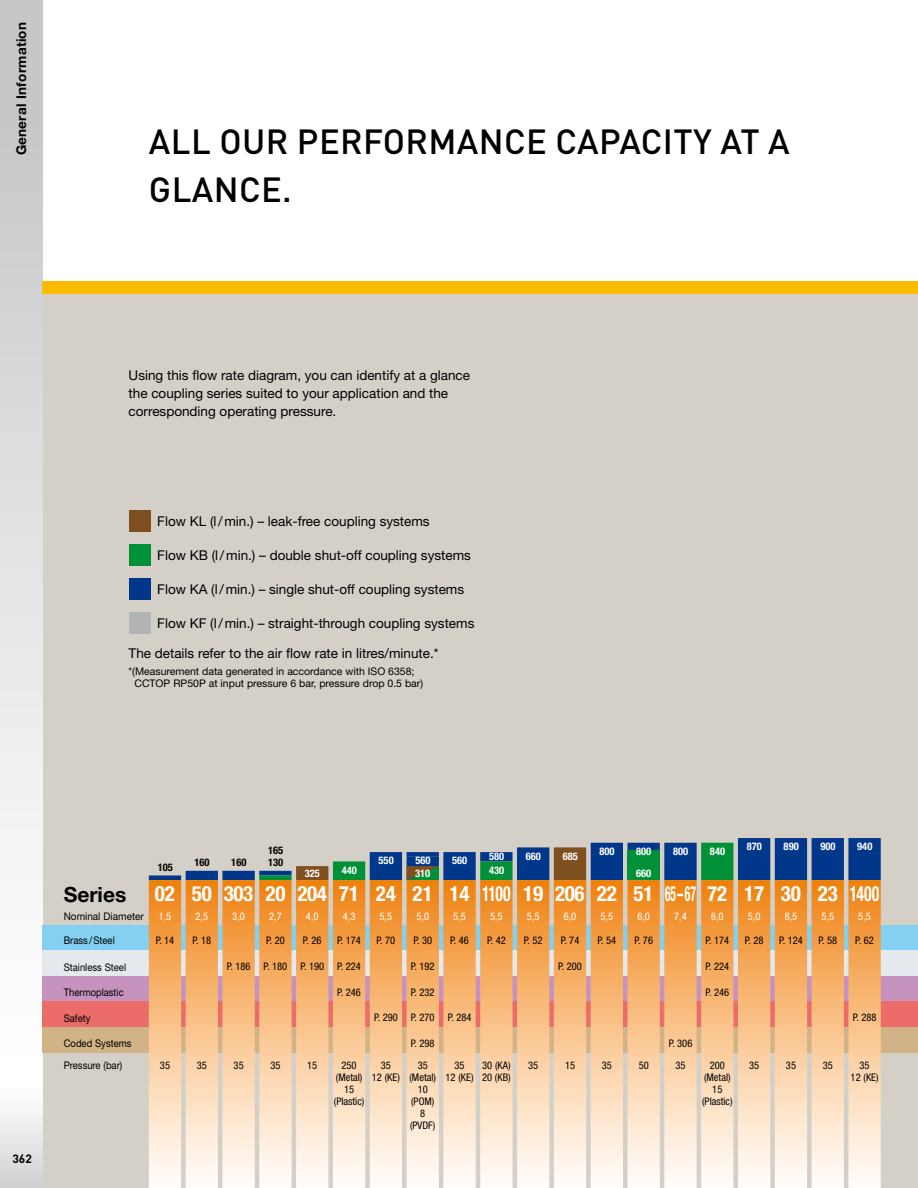
<style>
.page{position:relative;width:918px;height:1188px;background:#fff}
.page>*{position:absolute;margin:0;border:0;box-sizing:border-box;transform-origin:0 0}
.t1{font:500 34.5px/48px "DINOT";letter-spacing:.01em;color:#000}
.t2{font:700 condensed 21px "Helvetica Neue LT Std";color:#fff}
.t3{font:700 21px "Helvetica Neue LT Std";color:#000}
.t4{font:13.5px/18px "Helvetica Neue LT Std";color:#000}
.t5{font:700 13.5px "Helvetica Neue LT Std";letter-spacing:.02em;color:#000}
.t6{font:700 12px "DINOT";color:#000}
.t7{font:condensed 10.5px/12px "Helvetica Neue LT Std";color:#000;text-align:center}
.t8{font:10.5px/12px "Helvetica Neue LT Std";color:#000}
.t9{font:10.5px "Helvetica Neue LT Std";color:#000;scale:.9 1}
.t10{font:condensed 10.5px "Helvetica Neue LT Std";color:#fff}
.t11{font:700 condensed 10.5px "Helvetica Neue LT Std";color:#fff}
.t12{font:700 condensed 10.5px/12px "Helvetica Neue LT Std";color:#000}
.t13{font:10.5px "Helvetica Neue LT Std";color:#000;scale:.95 1}
</style>
<div class="page">
<div style="left:0;top:290px;width:918px;height:898px;background:#d4d0c7"></div>
<div style="left:0;top:128px;width:43px;height:954px;background:linear-gradient(to bottom,#c8c9cb,#fff)"></div>
<div style="left:0;top:1082px;width:43px;height:106px;background:linear-gradient(to bottom,#fff,#d0d1d2)"></div>
<div style="left:0;top:0;width:43px;height:128px;background:#c6c7c8"></div>
<div style="left:43px;top:281px;width:875px;height:12px;background:#fabb00"></div>
<div style="left:43px;top:925px;width:875px;height:25px;background:#84d0f0"></div>
<div style="left:43px;top:950px;width:875px;height:26px;background:#e3e9ec"></div>
<div style="left:43px;top:976px;width:875px;height:25px;background:#c593be"></div>
<div style="left:43px;top:1001px;width:875px;height:26px;background:#eb6c69"></div>
<div style="left:43px;top:1027px;width:875px;height:25px;background:#d0b387"></div>
<svg style="left:149px;top:838px;width:732px;height:42px"></svg>
<div style="left:628px;top:850px;width:32px;height:30px;background:#009037"></div>
<div style="left:130px;top:510px;width:21px;height:21px;background:#7e4f1f"></div>
<div style="left:130px;top:544px;width:21px;height:22px;background:#009037"></div>
<div style="left:130px;top:578px;width:21px;height:22px;background:#00378b"></div>
<div style="left:130px;top:612px;width:21px;height:22px;background:#b1b3b4"></div>
<svg style="left:149px;top:880px;width:732px;height:308px;background:#f3c392"></svg>
<p class="t5" style="left:13px;top:155px;width:135px;rotate:-90deg">General Information</p>
<p class="t1" style="left:149px;top:116px;width:642px">ALL OUR PERFORMANCE CAPACITY AT A<br>GLANCE.</p>
<p class="t4" style="left:129px;top:366px;width:343px">Using this flow rate diagram, you can identify at a glance the coupling series suited to your application and the corresponding operating pressure.</p>
<p class="t4" style="left:157px;top:512px;width:274px">Flow KL (l/min.) – leak-free coupling systems</p>
<p class="t4" style="left:157px;top:546px;width:315px">Flow KB (l/min.) – double shut-off coupling systems</p>
<p class="t4" style="left:157px;top:580px;width:308px">Flow KA (l/min.) – single shut-off coupling systems</p>
<p class="t4" style="left:157px;top:614px;width:319px">Flow KF (l/min.) – straight-through coupling systems</p>
<p class="t4" style="left:129px;top:644px;width:312px">The details refer to the air flow rate in litres/minute.*</p>
<p class="t8" style="left:134px;top:665px;width:290px;text-indent:-6px">*(Measurement data generated in accordance with ISO 6358;<br>CCTOP RP50P at input pressure 6 bar, pressure drop 0.5 bar)</p>
<p class="t6" style="left:12px;top:1151px;width:21px">362</p>
<p class="t3" style="left:64px;top:881px;width:64px">Series</p>
<p class="t13" style="left:64px;top:910px;width:86px">Nominal Diameter</p>
<p class="t9" style="left:64px;top:934px;width:58px">Brass /Steel</p>
<p class="t9" style="left:64px;top:961px;width:71px">Stainless Steel</p>
<p class="t9" style="left:64px;top:986px;width:68px">Thermoplastic</p>
<p class="t9" style="left:64px;top:1012px;width:31px">Safety</p>
<p class="t9" style="left:64px;top:1037px;width:77px">Coded Systems</p>
<p class="t9" style="left:64px;top:1059px;width:67px">Pressure (bar)</p>
<p class="t12" style="left:158px;top:861px;width:17px">105</p>
<p class="t12" style="left:194px;top:856px;width:17px">160</p>
<p class="t12" style="left:231px;top:856px;width:17px">160</p>
<p class="t12" style="left:268px;top:844px;width:17px">165<br>130</p>
<p class="t11" style="left:600px;top:845px;width:17px">800</p>
<p class="t11" style="left:673px;top:845px;width:17px">800</p>
<p class="t11" style="left:710px;top:845px;width:17px">840</p>
<p class="t11" style="left:636px;top:845px;width:17px">800</p>
<p class="t11" style="left:489px;top:850px;width:17px">580</p>
<p class="t11" style="left:526px;top:850px;width:17px">660</p>
<p class="t11" style="left:563px;top:850px;width:17px">685</p>
<p class="t11" style="left:379px;top:854px;width:17px">550</p>
<p class="t11" style="left:415px;top:854px;width:17px">560</p>
<p class="t11" style="left:452px;top:854px;width:17px">560</p>
<p class="t11" style="left:342px;top:864px;width:17px">440</p>
<p class="t11" style="left:489px;top:864px;width:17px">430</p>
<p class="t11" style="left:305px;top:867px;width:17px">325</p>
<p class="t11" style="left:415px;top:867px;width:17px">310</p>
<p class="t11" style="left:636px;top:867px;width:17px">660</p>
<p class="t11" style="left:747px;top:840px;width:17px">870</p>
<p class="t11" style="left:784px;top:840px;width:17px">890</p>
<p class="t11" style="left:820px;top:840px;width:17px">900</p>
<p class="t11" style="left:857px;top:840px;width:17px">940</p>
<p class="t2" style="left:155px;top:881px;width:726px">02 50 303 20 204 71 24 21 14 1100 19 206 22 51 65–67 72 17 30 23 1400</p>
<p class="t10" style="left:159px;top:910px;width:14px">1,5</p>
<p class="t10" style="left:196px;top:910px;width:14px">2,5</p>
<p class="t10" style="left:232px;top:910px;width:14px">3,0</p>
<p class="t10" style="left:269px;top:910px;width:14px">2,7</p>
<p class="t10" style="left:306px;top:910px;width:14px">4,0</p>
<p class="t10" style="left:343px;top:910px;width:14px">4,3</p>
<p class="t10" style="left:380px;top:910px;width:14px">5,5</p>
<p class="t10" style="left:416px;top:910px;width:14px">5,0</p>
<p class="t10" style="left:453px;top:910px;width:14px">5,5</p>
<p class="t10" style="left:490px;top:910px;width:14px">5,5</p>
<p class="t10" style="left:527px;top:910px;width:14px">5,5</p>
<p class="t10" style="left:564px;top:910px;width:14px">6,0</p>
<p class="t10" style="left:601px;top:910px;width:14px">5,5</p>
<p class="t10" style="left:637px;top:910px;width:14px">6,0</p>
<p class="t10" style="left:674px;top:910px;width:14px">7,4</p>
<p class="t10" style="left:711px;top:910px;width:14px">6,0</p>
<p class="t10" style="left:748px;top:910px;width:14px">5,0</p>
<p class="t10" style="left:785px;top:910px;width:14px">8,5</p>
<p class="t10" style="left:822px;top:910px;width:14px">5,5</p>
<p class="t10" style="left:858px;top:910px;width:14px">5,5</p>
<p class="t7" style="left:156px;top:934px;width:20px">P. 14</p>
<p class="t7" style="left:192px;top:934px;width:20px">P. 18</p>
<p class="t7" style="left:266px;top:934px;width:20px">P. 20</p>
<p class="t7" style="left:303px;top:934px;width:20px">P. 26</p>
<p class="t7" style="left:337px;top:934px;width:25px">P. 174</p>
<p class="t7" style="left:377px;top:934px;width:20px">P. 70</p>
<p class="t7" style="left:413px;top:934px;width:20px">P. 30</p>
<p class="t7" style="left:450px;top:934px;width:20px">P. 46</p>
<p class="t7" style="left:487px;top:934px;width:20px">P. 42</p>
<p class="t7" style="left:524px;top:934px;width:20px">P. 52</p>
<p class="t7" style="left:561px;top:934px;width:20px">P. 74</p>
<p class="t7" style="left:598px;top:934px;width:20px">P. 54</p>
<p class="t7" style="left:634px;top:934px;width:20px">P. 76</p>
<p class="t7" style="left:706px;top:934px;width:25px">P. 174</p>
<p class="t7" style="left:745px;top:934px;width:20px">P. 28</p>
<p class="t7" style="left:779px;top:934px;width:25px">P. 124</p>
<p class="t7" style="left:818px;top:934px;width:20px">P. 58</p>
<p class="t7" style="left:855px;top:934px;width:20px">P. 62</p>
<p class="t7" style="left:227px;top:960px;width:136px">P. 186 P. 180 P. 190 P. 224</p>
<p class="t7" style="left:411px;top:960px;width:25px">P. 192</p>
<p class="t7" style="left:558px;top:960px;width:25px">P. 200</p>
<p class="t7" style="left:706px;top:960px;width:25px">P. 224</p>
<p class="t7" style="left:337px;top:986px;width:25px">P. 246</p>
<p class="t7" style="left:411px;top:986px;width:25px">P. 232</p>
<p class="t7" style="left:706px;top:986px;width:25px">P. 246</p>
<p class="t7" style="left:374px;top:1012px;width:99px">P. 290 P. 270 P. 284</p>
<p class="t7" style="left:853px;top:1012px;width:25px">P. 288</p>
<p class="t7" style="left:411px;top:1037px;width:25px">P. 298</p>
<p class="t7" style="left:669px;top:1037px;width:25px">P. 306</p>
<p class="t7" style="left:160px;top:1060px;width:12px">35</p>
<p class="t7" style="left:197px;top:1060px;width:12px">35</p>
<p class="t7" style="left:234px;top:1060px;width:12px">35</p>
<p class="t7" style="left:270px;top:1060px;width:12px">35</p>
<p class="t7" style="left:307px;top:1060px;width:12px">15</p>
<p class="t7" style="left:334px;top:1060px;width:32px">250 (Metal)<br>15 (Plastic)</p>
<p class="t7" style="left:372px;top:1060px;width:30px">35<br>12 (KE)</p>
<p class="t7" style="left:409px;top:1060px;width:28px">35 (Metal)<br>10 (POM)<br>8 (PVDF)</p>
<p class="t7" style="left:446px;top:1060px;width:30px">35<br>12 (KE)</p>
<p class="t7" style="left:482px;top:1060px;width:30px;text-align:left">30 (KA)<br>20 (KB)</p>
<p class="t7" style="left:528px;top:1060px;width:12px">35</p>
<p class="t7" style="left:565px;top:1060px;width:12px">15</p>
<p class="t7" style="left:602px;top:1060px;width:12px">35</p>
<p class="t7" style="left:639px;top:1060px;width:12px">50</p>
<p class="t7" style="left:675px;top:1060px;width:12px">35</p>
<p class="t7" style="left:702px;top:1060px;width:32px">200 (Metal)<br>15 (Plastic)</p>
<p class="t7" style="left:749px;top:1060px;width:12px">35</p>
<p class="t7" style="left:786px;top:1060px;width:12px">35</p>
<p class="t7" style="left:823px;top:1060px;width:12px">35</p>
<p class="t7" style="left:851px;top:1060px;width:30px">35<br>12 (KE)</p>
</div>
